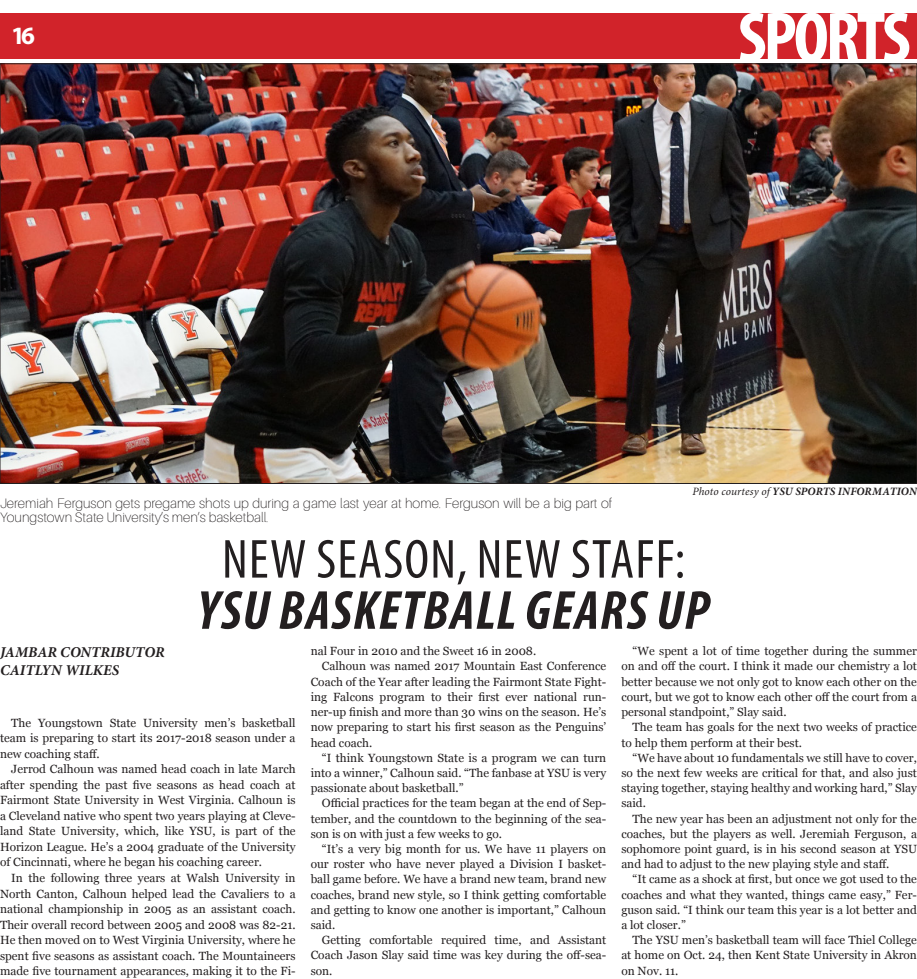
<style>
.page{position:relative;width:917px;height:979px;background:#fff}
.page>*{position:absolute;margin:0;border:0;box-sizing:border-box;transform-origin:0 0}
.Small_Headline{font:700 condensed 72.5px "Myriad Pro";letter-spacing:-.04em;color:#fff}
.t1{font:italic 700 condensed 55.38px "Myriad Pro";letter-spacing:.02em;color:#231f20}
.t2{font:condensed 55.38px "Myriad Pro";letter-spacing:.02em;color:#231f20}
.Small_Headline-2{font:700 25px "Myriad Pro";color:#fff}
.t3{font:italic 700 15px "Minion Pro";color:#231f20}
.t4{font:100 13.75px/13.8px "Aileron";color:#231f20}
.t5{font:11.88px/15.2px "Georgia";color:#231f20;text-align:justify}
.t6{font:italic 700 11.25px "Minion Pro";letter-spacing:.005em;color:#231f20}
.s1{font-weight:400}
</style>
<div class="page">
<div style="left:0;top:14px;width:917px;height:45px;background:#d1232a"></div>
<img style="left:2px;top:65px;width:913px;height:417px">
<p class="Small_Headline-2" style="left:11px;top:19px;width:25px">16</p>
<p class="Small_Headline" style="left:738px;top:-8px;width:174px">SPORTS</p>
<p class="t4" style="left:0;top:496px;width:614px">Jeremiah Ferguson gets pregame shots up during a game last year at home. Ferguson will be a big part of<br>Youngstown State University’s men’s basketball.</p>
<p class="t6" style="left:693px;top:483px;width:226px"><span class="s1">Photo courtesy of</span> YSU SPORTS INFORMATION</p>
<p class="t2" style="left:222px;top:526px;width:465px">NEW SEASON, NEW STAFF:</p>
<p class="t1" style="left:197px;top:576px;width:514px">YSU BASKETBALL GEARS UP</p>
<p class="t3" style="left:0;top:642px;width:166px">JAMBAR CONTRIBUTOR</p>
<p class="t3" style="left:0;top:660px;width:121px">CAITLYN WILKES</p>
<p class="t5" style="left:0;top:715px;width:297px;text-indent:11px">The Youngstown State University men’s basketball team is preparing to start its 2017-2018 season under a new coaching staff.</p>
<p class="t5" style="left:0;top:761px;width:297px;text-indent:11px">Jerrod Calhoun was named head coach in late March after spending the past five seasons as head coach at Fairmont State University in West Virginia. Calhoun is a Cleveland native who spent two years playing at Cleve&shy;land State University, which, like YSU, is part of the Horizon League. He’s a 2004 graduate of the University of Cincinnati, where he began his coaching career.</p>
<p class="t5" style="left:0;top:870px;width:297px;text-indent:11px">In the following three years at Walsh University in North Canton, Calhoun helped lead the Cavaliers to a national championship in 2005 as an assistant coach.<br>Their overall record between 2005 and 2008 was 82-21.<br>He then moved on to West Virginia University, where he spent five seasons as assistant coach. The Mountaineers made five tournament appearances, making it to the Fi-</p>
<p class="t5" style="left:311px;top:644px;width:227px">nal Four in 2010 and the Sweet 16 in 2008.</p>
<p class="t5" style="left:311px;top:659px;width:297px;text-indent:11px">Calhoun was named 2017 Mountain East Conference Coach of the Year after leading the Fairmont State Fight&shy;ing Falcons program to their first ever national run&shy;ner-up finish and more than 30 wins on the season. He’s now preparing to start his first season as the Penguins’ head coach.</p>
<p class="t5" style="left:311px;top:750px;width:297px;text-indent:11px">“I think Youngstown State is a program we can turn into a winner,” Calhoun said. “The fanbase at YSU is very passionate about basketball.”</p>
<p class="t5" style="left:311px;top:796px;width:297px;text-indent:11px">Official practices for the team began at the end of Sep&shy;tember, and the countdown to the beginning of the sea&shy;son is on with just a few weeks to go.</p>
<p class="t5" style="left:311px;top:841px;width:297px;text-indent:11px">“It’s a very big month for us. We have 11 players on our roster who have never played a Division I basket&shy;ball game before. We have a brand new team, brand new coaches, brand new style, so I think getting comfortable and getting to know one another is important,” Calhoun said.</p>
<p class="t5" style="left:311px;top:933px;width:297px;text-indent:11px">Getting comfortable required time, and Assistant Coach Jason Slay said time was key during the off-sea&shy;son.</p>
<p class="t5" style="left:621px;top:644px;width:297px;text-indent:11px">“We spent a lot of time together during the summer on and off the court. I think it made our chemistry a lot better because we not only got to know each other on the court, but we got to know each other off the court from a personal standpoint,” Slay said.</p>
<p class="t5" style="left:621px;top:720px;width:297px;text-indent:11px">The team has goals for the next two weeks of practice to help them perform at their best.</p>
<p class="t5" style="left:621px;top:750px;width:297px;text-indent:11px">“We have about 10 fundamentals we still have to cover, so the next few weeks are critical for that, and also just staying together, staying healthy and working hard,” Slay said.</p>
<p class="t5" style="left:621px;top:811px;width:297px;text-indent:11px">The new year has been an adjustment not only for the coaches, but the players as well. Jeremiah Ferguson, a sophomore point guard, is in his second season at YSU and had to adjust to the new playing style and staff.</p>
<p class="t5" style="left:621px;top:872px;width:297px;text-indent:11px">“It came as a shock at first, but once we got used to the coaches and what they wanted, things came easy,” Fer&shy;guson said. “I think our team this year is a lot better and a lot closer.”</p>
<p class="t5" style="left:621px;top:933px;width:297px;text-indent:11px">The YSU men’s basketball team will face Thiel College at home on Oct. 24, then Kent State University in Akron on Nov. 11.</p>
</div>
